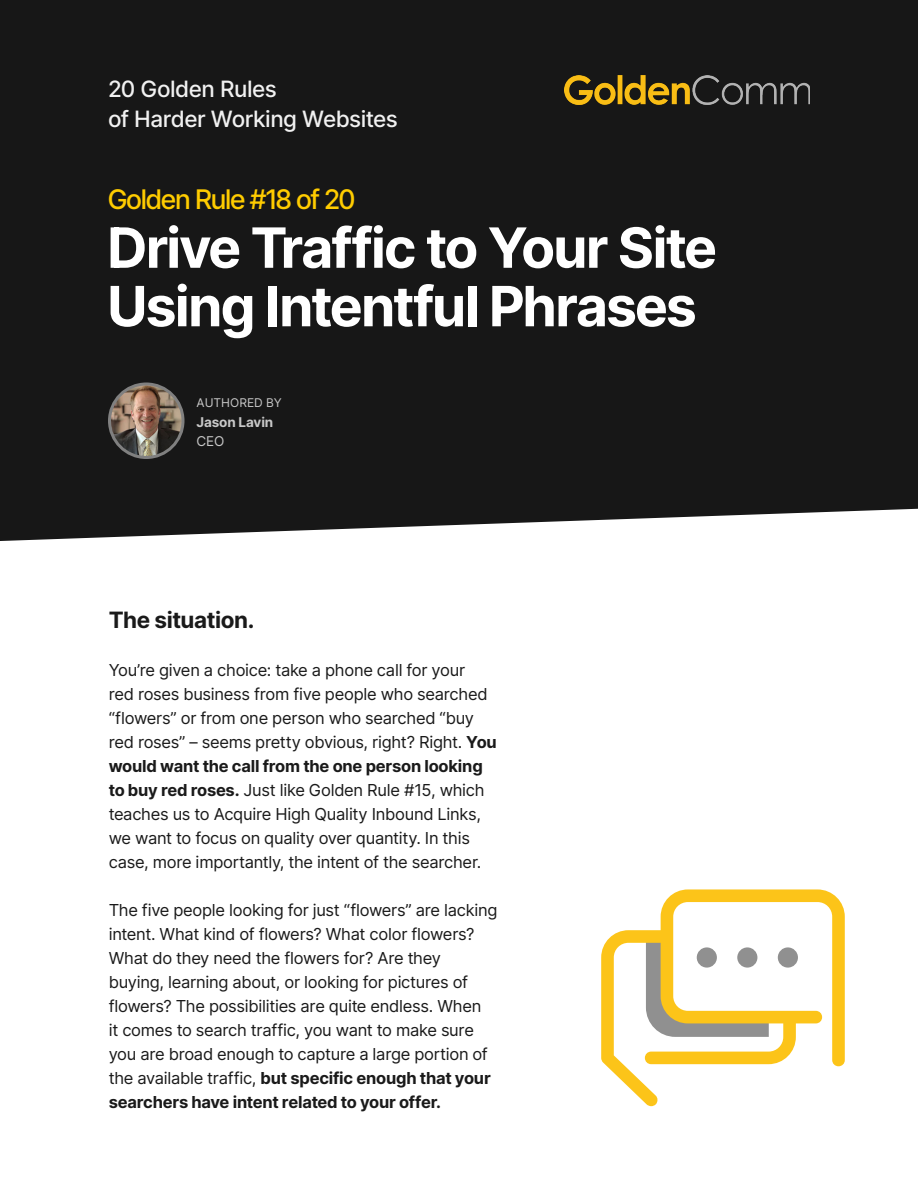
<style>
.page{position:relative;width:918px;height:1188px;background:#fff}
.page>*{position:absolute;margin:0;border:0;box-sizing:border-box;transform-origin:0 0}
.lead{font:700 55.5px/58.5px "Inter Tight";letter-spacing:-.005em;color:#fff}
.lead-2{font:500 27px "Inter Tight";letter-spacing:-.02em;color:#fc0}
.lead-3{font:500 22.5px/30px "Inter";letter-spacing:-.02em;color:#f1f1f1}
.lead-4{font:700 22.5px "Inter";letter-spacing:-.02em;color:#1a1a1a}
.lead-5{font:16.5px/24px "Inter";letter-spacing:-.015em;color:#1a1a1a}
.small{font:700 13.5px/19.5px "Inter";letter-spacing:-.01em;color:#c8c8c8}
.small-2{font:12px "Inter";color:#c8c8c8}
.s1{font-weight:400}
.s2{font-weight:700}
</style>
<div class="page">
<div style="left:0;top:0;width:918px;height:541px;background:#171717"></div>
<img style="left:565px;top:75px;width:245px;height:29px">
<svg style="left:601px;top:889px;width:244px;height:217px"></svg>
<img style="left:110px;top:384px;width:73px;height:74px;border-radius:37px">
<div style="left:108px;top:382px;width:76px;height:77px;border:3px solid #808080;border-radius:50%"></div>
<p class="lead-3" style="left:108px;top:73px;width:291px">20 Golden Rules<br>of Harder Working Websites</p>
<p class="lead-2" style="left:108px;top:180px;width:249px">Golden Rule #18 of 20</p>
<p class="lead" style="left:108px;top:217px;width:610px">Drive Traffic to Your Site<br>Using Intentful Phrases</p>
<p class="small-2" style="left:197px;top:394px;width:87px">AUTHORED BY</p>
<p class="small" style="left:196px;top:411px;width:78px">Jason Lavin<br><span class="s1">CEO</span></p>
<p class="lead-4" style="left:109px;top:603px;width:147px">The situation.</p>
<p class="lead-5" style="left:109px;top:657px;width:390px">You’re given a choice: take a phone call for your<br>red roses business from five people who searched “flowers” or from one person who searched “buy red roses” – seems pretty obvious, right? Right. <span class="s2">You would want the call from the one person looking to buy red roses.</span> Just like Golden Rule #15, which teaches us to Acquire High Quality Inbound Links, we want to focus on quality over quantity. In this case, more importantly, the intent of the searcher.</p>
<p class="lead-5" style="left:109px;top:897px;width:390px">The five people looking for just “flowers” are lacking intent. What kind of flowers? What color flowers?<br>What do they need the flowers for? Are they buying, learning about, or looking for pictures of flowers? The possibilities are quite endless. When<br>it comes to search traffic, you want to make sure you are broad enough to capture a large portion of the available traffic, <span class="s2">but specific enough that your searchers have intent related to your offer.</span></p>
</div>
